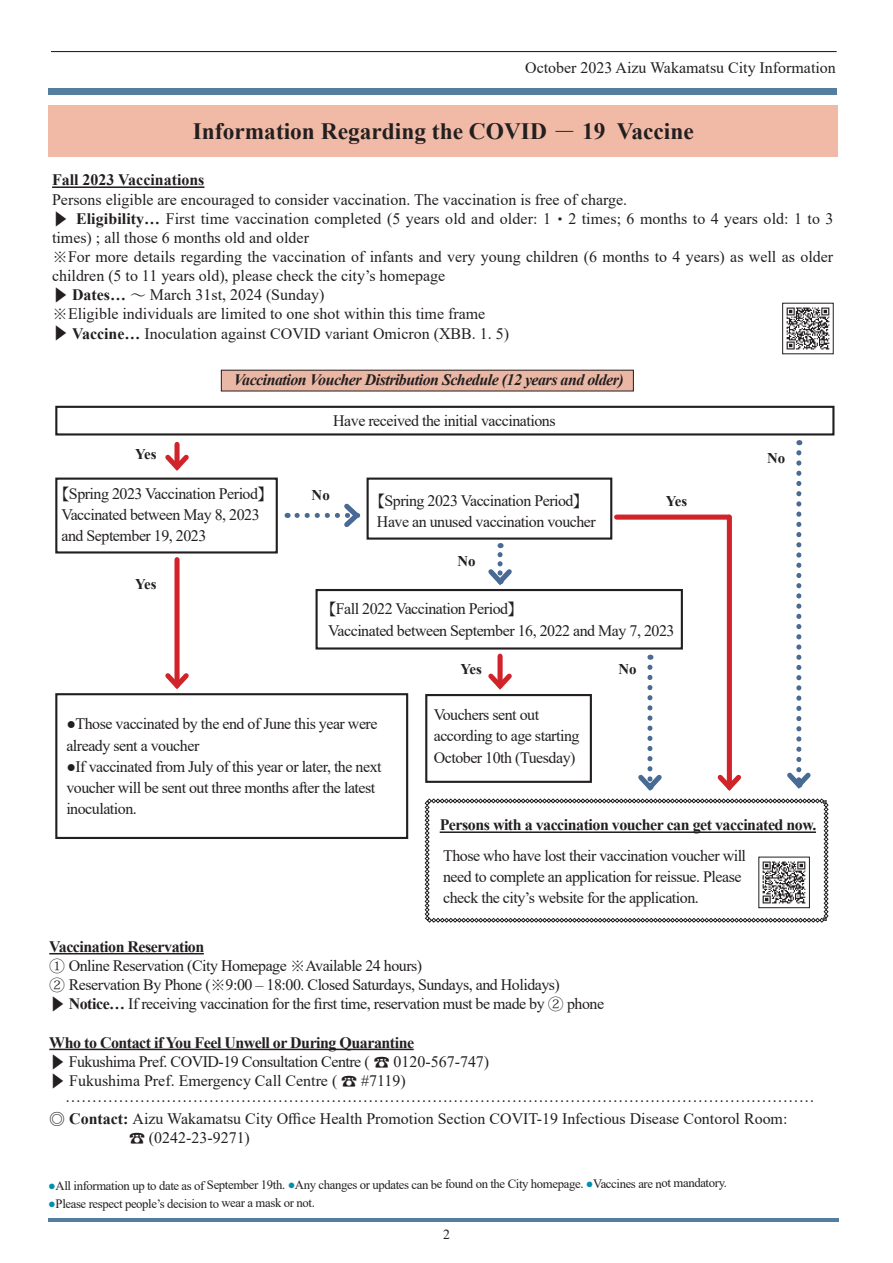
<style>
.page{position:relative;width:893px;height:1263px;background:#fff}
.page>*{position:absolute;margin:0;border:0;box-sizing:border-box;transform-origin:0 0}
.t1{font:700 23.4px "Times New Roman";color:#231f20}
.t2{font:15.9px/19.2px "Times New Roman";color:#231f20}
.t3{font:15.9px/21.3px "Times New Roman";letter-spacing:-.03em;color:#231f20}
.t4{font:italic 700 15.9px "Times New Roman";letter-spacing:-.03em;color:#231f20}
.t5{font:700 15.9px "Times New Roman";letter-spacing:-.03em;color:#231f20}
.t6{font:700 15.9px "Times New Roman";color:#231f20}
.t7{font:700 14.85px "Times New Roman";color:#231f20}
.t8{font:13.8px "Times New Roman";color:#231f20}
.t9{font:12.75px "Times New Roman";letter-spacing:-.03em;color:#231f20}
.s1{font-family:"Koz Min Pr 6 N";font-weight:400}
.s2{font-family:"Koz Min Pr 6 N"}
.s3{font-weight:700}
.s4{font-family:"Futo Go B101 Pro";font-weight:700}
.s5{color:#0090ab}
</style>
<div class="page">
<hr style="left:48px;top:1218px;width:791px;height:4px;background:#547d9e">
<div style="left:48px;top:88px;width:789px;height:6px;background:#547d9e"></div>
<hr style="left:51px;top:51px;width:786px;height:1px;background:#231f20">
<div style="left:48px;top:105px;width:790px;height:51px;background:#f0baa6"></div>
<hr style="left:52px;top:186px;width:152px;height:2px;background:#231f20">
<div style="left:221px;top:370px;width:412px;height:21px;background:#eab7a4"></div>
<hr style="left:49px;top:953px;width:155px;height:1px;background:#231f20">
<hr style="left:49px;top:1049px;width:365px;height:1px;background:#231f20">
<div style="left:174px;top:444px;width:6px;height:23px;background:#d1232a"></div>
<svg style="left:165px;top:450px;width:24px;height:21px"></svg>
<svg style="left:297px;top:503px;width:64px;height:25px"></svg>
<div style="left:174px;top:560px;width:6px;height:125px;background:#d1232a"></div>
<svg style="left:165px;top:668px;width:24px;height:22px"></svg>
<div style="left:55px;top:406px;width:779px;height:29px;border:2px solid #231f20"></div>
<div style="left:55px;top:477px;width:223px;height:76px;border:2px solid #231f20"></div>
<div style="left:367px;top:477px;width:245px;height:63px;border:2px solid #231f20"></div>
<div style="left:315px;top:589px;width:368px;height:60px;border:2px solid #231f20"></div>
<div style="left:55px;top:693px;width:353px;height:146px;border:2px solid #231f20"></div>
<svg style="left:425px;top:453px;width:403px;height:470px"></svg>
<img style="left:761px;top:859px;width:47px;height:47px">
<div style="left:759px;top:857px;width:51px;height:51px;border:1px solid #231f20"></div>
<img style="left:786px;top:307px;width:44px;height:43px">
<p class="t2" style="left:525px;top:58px;width:312px">October 2023 Aizu Wakamatsu City Information</p>
<h1 class="t1" style="left:193px;top:114px;width:502px">Information Regarding the COVID <span class="s1">－</span> 19 Vaccine</h1>
<p class="t6" style="left:52px;top:169px;width:154px">Fall 2023 Vaccinations</p>
<p class="t2" style="left:52px;top:189px;width:783px">Persons eligible are encouraged to consider vaccination. The vaccination is free of charge.<br><span class="s2">▶</span> <span class="s3">Eligibility…</span> First time vaccination completed (5 years old and older: 1 <span class="s2">・</span>2 times; 6 months to 4 years old: 1 to 3 times) ; all those 6 months old and older<br>※For more details regarding the vaccination of infants and very young children (6 months to 4 years) as well as older children (5 to 11 years old), please check the city’s homepage<br><span class="s2">▶</span> <span class="s3">Dates…</span> <span class="s2">～</span> March 31st, 2024 (Sunday)<br>※Eligible individuals are limited to one shot within this time frame<br><span class="s2">▶</span> <span class="s3">Vaccine…</span> Inoculation against COVID variant Omicron (XBB. 1. 5)</p>
<p class="t7" style="left:135px;top:443px;width:23px">Yes</p>
<p class="t4" style="left:234px;top:369px;width:391px">Vaccination Voucher Distribution Schedule (12 years and older)</p>
<p class="t3" style="left:333px;top:409px;width:224px">Have received the initial vaccinations</p>
<p class="t3" style="left:61px;top:482px;width:213px;text-indent:-8px"><span class="s2">【</span>Spring 2023 Vaccination Period<span class="s2">】<br></span>Vaccinated between May 8, 2023 and September 19, 2023</p>
<p class="t3" style="left:369px;top:489px;width:228px;text-align:center"><span class="s2">【</span>Spring 2023 Vaccination Period<span class="s2">】<br></span>Have an unused vaccination voucher</p>
<p class="t7" style="left:312px;top:485px;width:20px">No</p>
<p class="t7" style="left:135px;top:573px;width:23px">Yes</p>
<p class="t7" style="left:457px;top:551px;width:20px">No</p>
<p class="t7" style="left:666px;top:490px;width:23px">Yes</p>
<p class="t3" style="left:328px;top:598px;width:348px;text-indent:-8px"><span class="s2">【</span>Fall 2022 Vaccination Period<span class="s2">】<br></span>Vaccinated between September 16, 2022 and May 7, 2023</p>
<p class="t3" style="left:66px;top:713px;width:313px">●Those vaccinated by the end of June this year were already sent a voucher</p>
<p class="t3" style="left:66px;top:755px;width:317px">●If vaccinated from July of this year or later, the next voucher will be sent out three months after the latest inoculation.</p>
<p class="t7" style="left:460px;top:658px;width:23px">Yes</p>
<p class="t3" style="left:434px;top:704px;width:147px">Vouchers sent out according to age starting<br>October 10th (Tuesday)</p>
<p class="t7" style="left:618px;top:658px;width:20px">No</p>
<p class="t7" style="left:767px;top:448px;width:20px">No</p>
<p class="t5" style="left:440px;top:814px;width:378px">Persons with a vaccination voucher can get vaccinated now.</p>
<p class="t3" style="left:443px;top:844px;width:304px">Those who have lost their vaccination voucher will need to complete an application for reissue. Please check the city’s website for the application.</p>
<p class="t3" style="left:49px;top:936px;width:556px;line-height:19.2px"><span class="s3">Vaccination Reservation<br></span><span class="s2">①</span> Online Reservation (City Homepage ※Available 24 hours)<br><span class="s2">②</span> Reservation By Phone (※9:00 – 18:00. Closed Saturdays, Sundays, and Holidays)<br><span class="s2">▶</span> <span class="s3">Notice…</span> If receiving vaccination for the first time, reservation must be made by <span class="s2">②</span> phone</p>
<p class="t2" style="left:49px;top:1032px;width:441px"><span class="s3">Who to Contact if You Feel Unwell or During Quarantine<br></span><span class="s2">▶</span> Fukushima Pref. COVID-19 Consultation Centre ( <span class="s2">☎</span> 0120-567-747) <span class="s2">▶</span> Fukushima Pref. Emergency Call Centre ( <span class="s2">☎</span> #7119)</p>
<p class="t2" style="left:49px;top:1085px;width:767px;line-height:22.4px;text-indent:16px">…………………………………………………………………………………………………………………………… <span class="s4">◎</span> <span class="s3">Contact:</span> Aizu Wakamatsu City Office Health Promotion Section COVIT-19 Infectious Disease Contorol Room:</p>
<p class="t2" style="left:49px;top:1128px;width:202px"><span class="s2">　　　　　☎</span> (0242-23-9271)</p>
<p class="t9" style="left:48px;top:1175px;width:680px"><span class="s5">●</span>All information up to date as of September 19th. <span class="s5">●</span>Any changes or updates can be found on the City homepage. <span class="s5">●</span>Vaccines are not mandatory.</p>
<p class="t9" style="left:48px;top:1194px;width:268px"><span class="s5">●</span>Please respect people’s decision to wear a mask or not.</p>
<p class="t8" style="left:443px;top:1225px;width:8px">2</p>
</div>
